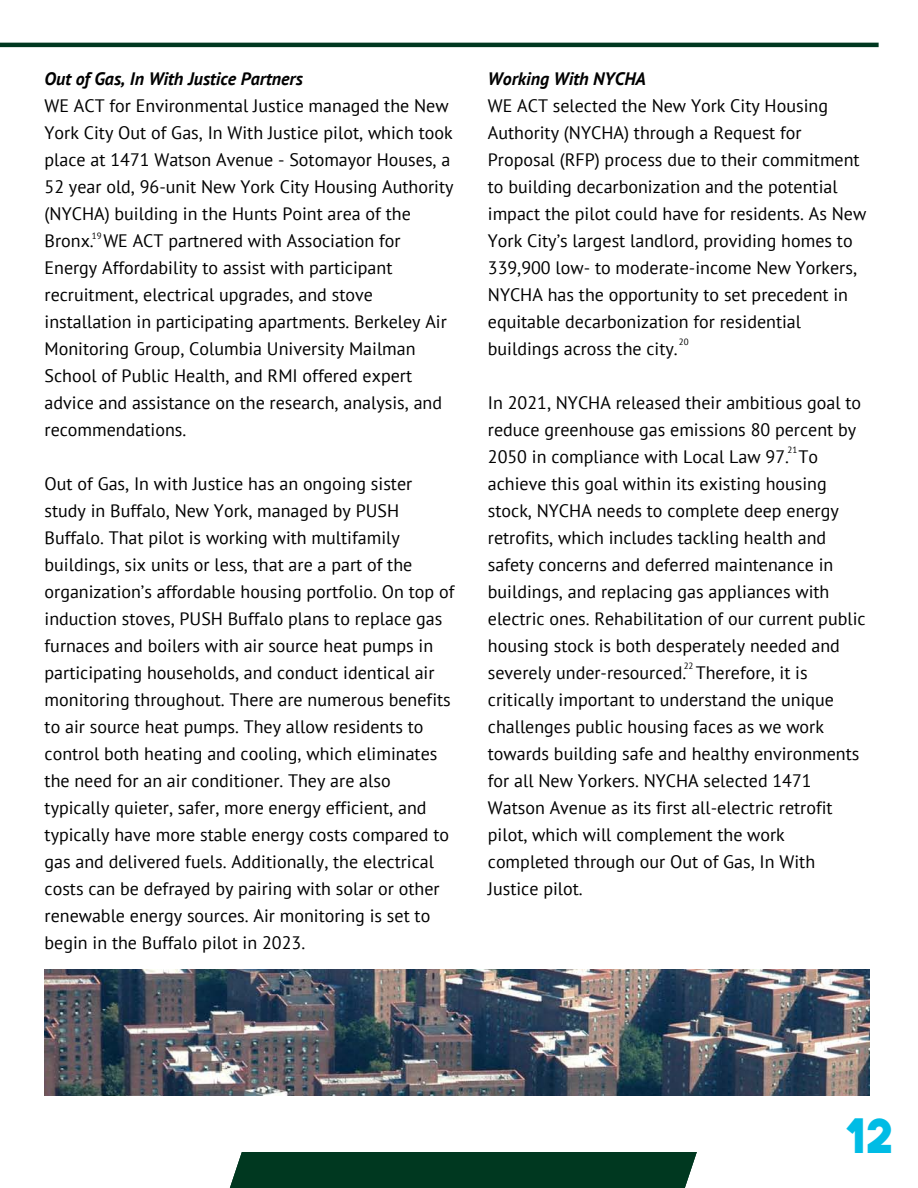
<style>
.page{position:relative;width:918px;height:1188px;background:#fff}
.page>*{position:absolute;margin:0;border:0;box-sizing:border-box;transform-origin:0 0}
.t1{font:47.25px "The Bold Font";color:#00bce5}
.t2{font:18px/27px "PT Sans";color:#000}
.t3{font:italic 700 18px "PT Sans";color:#000}
.t4{font:9px "PT Sans";color:#000}
</style>
<div class="page">
<img style="left:45px;top:970px;width:824px;height:126px">
<hr style="left:0;top:43px;width:879px;height:4px;background:#003820">
<div style="left:218px;top:1152px;width:479px;height:36px;background:#003820"></div>
<p class="t3" style="left:45px;top:67px;width:260px">Out of Gas, In With Justice Partners</p>
<p class="t2" style="left:45px;top:92px;width:410px">WE ACT for Environmental Justice managed the New York City Out of Gas, In With Justice pilot, which took place at 1471 Watson Avenue - Sotomayor Houses, a 52 year old, 96-unit New York City Housing Authority (NYCHA) building in the Hunts Point area of the Bronx. WE ACT partnered with Association for Energy Affordability to assist with participant recruitment, electrical upgrades, and stove installation in participating apartments. Berkeley Air Monitoring Group, Columbia University Mailman School of Public Health, and RMI offered expert advice and assistance on the research, analysis, and recommendations.</p>
<p class="t4" style="left:92px;top:229px;width:11px">19</p>
<p class="t2" style="left:45px;top:470px;width:411px">Out of Gas, In with Justice has an ongoing sister study in Buffalo, New York, managed by PUSH Buffalo. That pilot is working with multifamily buildings, six units or less, that are a part of the organization’s affordable housing portfolio. On top of induction stoves, PUSH Buffalo plans to replace gas furnaces and boilers with air source heat pumps in participating households, and conduct identical air monitoring throughout. There are numerous benefits to air source heat pumps. They allow residents to control both heating and cooling, which eliminates the need for an air conditioner. They are also typically quieter, safer, more energy efficient, and typically have more stable energy costs compared to gas and delivered fuels. Additionally, the electrical costs can be defrayed by pairing with solar or other renewable energy sources. Air monitoring is set to begin in the Buffalo pilot in 2023.</p>
<p class="t3" style="left:488px;top:67px;width:160px">Working With NYCHA</p>
<p class="t2" style="left:488px;top:92px;width:380px">WE ACT selected the New York City Housing Authority (NYCHA) through a Request for Proposal (RFP) process due to their commitment to building decarbonization and the potential impact the pilot could have for residents. As New York City’s largest landlord, providing homes to 339,900 low- to moderate-income New Yorkers, NYCHA has the opportunity to set precedent in equitable decarbonization for residential buildings across the city.</p>
<p class="t2" style="left:488px;top:389px;width:379px">In 2021, NYCHA released their ambitious goal to reduce greenhouse gas emissions 80 percent by 2050 in compliance with Local Law 97. To achieve this goal within its existing housing stock, NYCHA needs to complete deep energy retrofits, which includes tackling health and safety concerns and deferred maintenance in buildings, and replacing gas appliances with electric ones. Rehabilitation of our current public housing stock is both desperately needed and severely under-resourced. Therefore, it is critically important to understand the unique challenges public housing faces as we work towards building safe and healthy environments for all New Yorkers. NYCHA selected 1471<br>Watson Avenue as its first all-electric retrofit pilot, which will complement the work completed through our Out of Gas, In With Justice pilot.</p>
<p class="t4" style="left:679px;top:336px;width:11px">20</p>
<p class="t4" style="left:788px;top:443px;width:11px">21</p>
<p class="t4" style="left:684px;top:660px;width:11px">22</p>
<h1 class="t1" style="left:844px;top:1117px;width:51px">12</h1>
</div>
